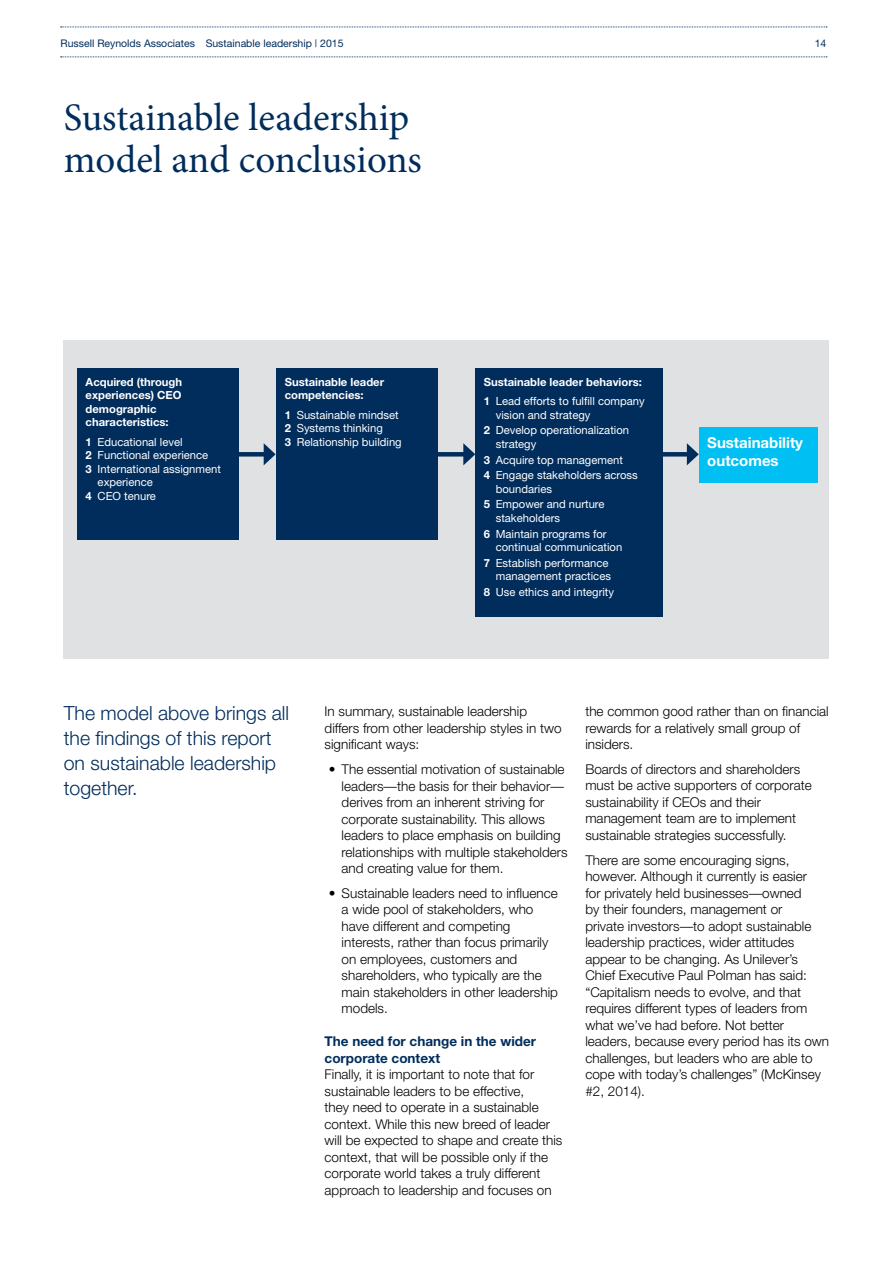
<style>
.page{position:relative;width:893px;height:1263px;background:#fff}
.page>*{position:absolute;margin:0;border:0;box-sizing:border-box;transform-origin:0 0}
.t1{font:39px/41.2px "Minion Pro";letter-spacing:-.005em;color:#002d5c}
.t2{font:300 19.5px/24.8px "Helvetica Neue";color:#002d5c}
.t3{font:700 15px/18px "Helvetica Neue";color:#fff}
.t4{font:300 13.5px/16.5px "Helvetica Neue";color:#000}
.t5{font:700 13.5px/16.5px "Helvetica Neue";color:#002d5c}
.t6{font:11.25px/15.6px "Helvetica Neue";color:#fff}
.t7{font:700 11.25px/13.5px "Helvetica Neue";color:#fff}
.t8{font:10.5px "Helvetica Neue";color:#002d5c}
.s1{font-weight:700}
.s2{font-weight:400}
</style>
<div class="page">
<svg style="left:61px;top:57px;width:766px;height:1px"></svg>
<svg style="left:61px;top:27px;width:766px;height:1px"></svg>
<div style="left:64px;top:340px;width:765px;height:319px;background:#e0e1e2"></div>
<div style="left:475px;top:369px;width:187px;height:248px;background:#002d5c"></div>
<div style="left:276px;top:369px;width:162px;height:171px;background:#002d5c"></div>
<div style="left:77px;top:369px;width:162px;height:171px;background:#002d5c"></div>
<div style="left:699px;top:427px;width:118px;height:56px;background:#00c0f3"></div>
<div style="left:231px;top:452px;width:37px;height:5px;background:#002d5c"></div>
<svg style="left:264px;top:443px;width:12px;height:22px"></svg>
<div style="left:431px;top:452px;width:36px;height:5px;background:#002d5c"></div>
<svg style="left:463px;top:443px;width:12px;height:22px"></svg>
<div style="left:662px;top:452px;width:29px;height:5px;background:#002d5c"></div>
<svg style="left:687px;top:443px;width:12px;height:22px"></svg>
<p class="t8" style="left:61px;top:37px;width:284px">Russell Reynolds Associates Sustainable leadership | 2015</p>
<p class="t8" style="left:815px;top:37px;width:13px">14</p>
<h1 class="t1" style="left:64px;top:98px;width:360px">Sustainable leadership model and conclusions</h1>
<p class="t7" style="left:86px;top:375px;width:98px">Acquired (through experiences) CEO demographic characteristics:</p>
<p class="t6" style="left:86px;top:434px;width:99px"><span class="s1">1</span> Educational level</p>
<p class="t6" style="left:86px;top:447px;width:124px"><span class="s1">2</span> Functional experience</p>
<p class="t6" style="left:86px;top:461px;width:137px"><span class="s1">3</span> International assignment</p>
<p class="t6" style="left:98px;top:474px;width:57px">experience</p>
<p class="t6" style="left:86px;top:488px;width:72px"><span class="s1">4</span> CEO tenure</p>
<p class="t7" style="left:285px;top:375px;width:101px">Sustainable leader competencies:</p>
<p class="t6" style="left:285px;top:408px;width:119px;line-height:13.5px"><span class="s1">1</span> Sustainable mindset<br><span class="s1">2</span> Systems thinking<br><span class="s1">3</span> Relationship building</p>
<p class="t7" style="left:484px;top:372px;width:162px;line-height:19.5px">Sustainable leader behaviors:<br>1 <span class="s2">Lead efforts to fulfill company</span></p>
<p class="t6" style="left:484px;top:407px;width:147px;text-indent:12px">vision and strategy<br><span class="s1">2</span> Develop operationalization</p>
<p class="t6" style="left:484px;top:436px;width:156px;text-indent:12px">strategy<br><span class="s1">3</span> Acquire top management<br><span class="s1">4</span> Engage stakeholders across</p>
<p class="t6" style="left:484px;top:481px;width:122px;text-indent:12px">boundaries<br><span class="s1">5</span> Empower and nurture</p>
<p class="t6" style="left:484px;top:510px;width:124px;text-indent:12px">stakeholders<br><span class="s1">6</span> Maintain programs for</p>
<p class="t6" style="left:484px;top:539px;width:140px;text-indent:12px">continual communication<br><span class="s1">7</span> Establish performance</p>
<p class="t6" style="left:484px;top:568px;width:132px;text-align:right">management practices<br><span class="s1">8</span> Use ethics and integrity</p>
<p class="t3" style="left:707px;top:433px;width:97px">Sustainability outcomes</p>
<h2 class="t2" style="left:64px;top:701px;width:227px">The model above brings all the findings of this report on sustainable leadership together.</h2>
<p class="t4" style="left:325px;top:703px;width:239px">In summary, sustainable leadership differs from other leadership styles in two significant ways:</p>
<p class="t4" style="left:342px;top:761px;width:228px;text-indent:-13px">• The essential motivation of sustainable leaders—the basis for their behavior— derives from an inherent striving for corporate sustainability. This allows leaders to place emphasis on building relationships with multiple stakeholders and creating value for them.</p>
<p class="t4" style="left:342px;top:884px;width:218px;text-indent:-13px">• Sustainable leaders need to influence a wide pool of stakeholders, who have different and competing interests, rather than focus primarily on employees, customers and shareholders, who typically are the main stakeholders in other leadership models.</p>
<p class="t5" style="left:325px;top:1033px;width:213px">The need for change in the wider corporate context</p>
<p class="t4" style="left:325px;top:1066px;width:239px">Finally, it is important to note that for sustainable leaders to be effective,<br>they need to operate in a sustainable context. While this new breed of leader will be expected to shape and create this context, that will be possible only if the corporate world takes a truly different approach to leadership and focuses on</p>
<p class="t4" style="left:585px;top:703px;width:245px">the common good rather than on financial rewards for a relatively small group of insiders.</p>
<p class="t4" style="left:585px;top:760px;width:228px">Boards of directors and shareholders must be active supporters of corporate sustainability if CEOs and their management team are to implement sustainable strategies successfully.</p>
<p class="t4" style="left:585px;top:851px;width:245px">There are some encouraging signs, however. Although it currently is easier<br>for privately held businesses—owned<br>by their founders, management or<br>private investors—to adopt sustainable leadership practices, wider attitudes appear to be changing. As Unilever’s Chief Executive Paul Polman has said: “Capitalism needs to evolve, and that requires different types of leaders from what we’ve had before. Not better leaders, because every period has its own challenges, but leaders who are able to cope with today’s challenges” (McKinsey #2, 2014).</p>
</div>
